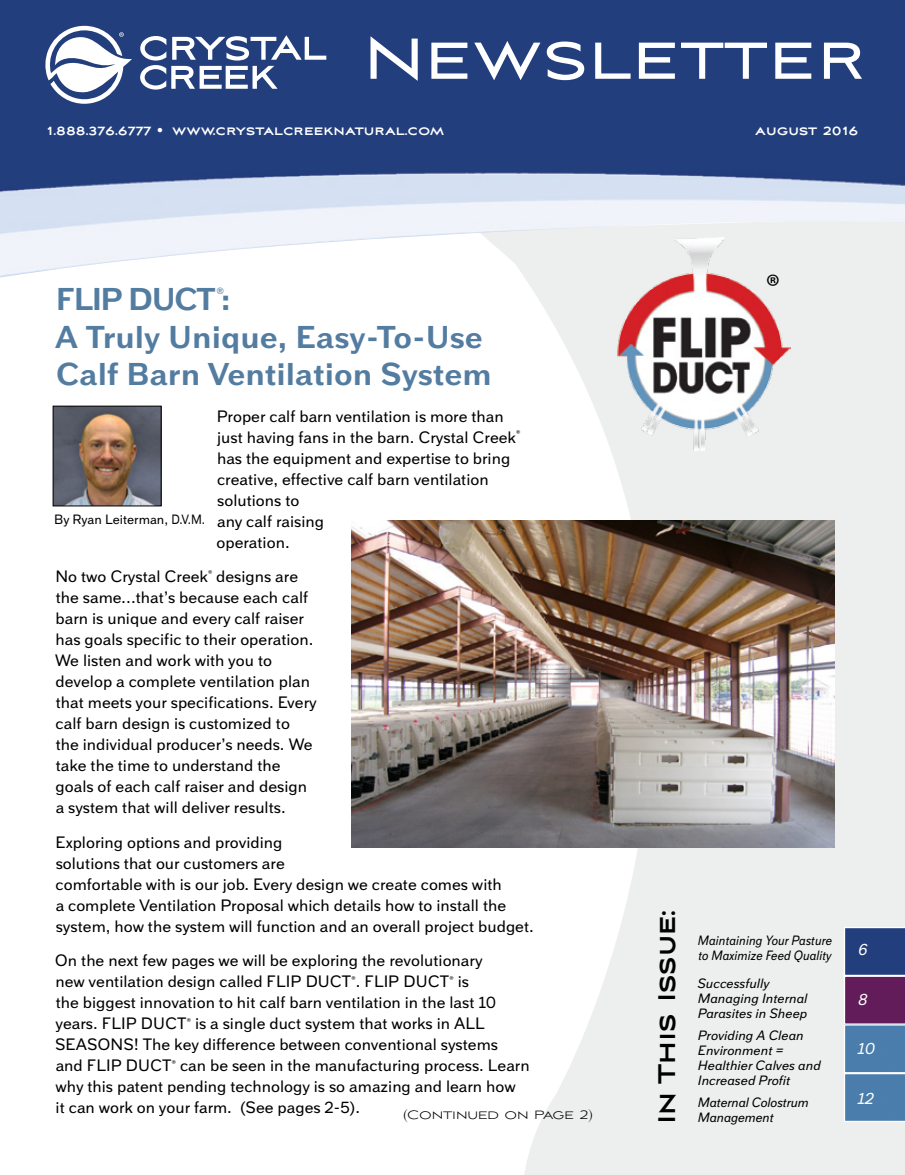
<style>
.page{position:relative;width:905px;height:1175px;background:#fff}
.page>*{position:absolute;margin:0;border:0;box-sizing:border-box;transform-origin:0 0}
.t1{font:72px "Aviano Sans";letter-spacing:.02em;color:#fff}
.t2{font:34.2px "Myriad Pro";color:#000}
.t3{font:700 31.5px/37.5px "Armitage";color:#537ca1}
.t4{font:700 30px "Aviano Sans";color:#000}
.t5{font:16.5px/21px "Armitage";color:#000}
.t6{font:italic 16.2px "Armitage";color:#fff}
.t7{font:700 15px "Aviano Sans";color:#fff}
.t8{font:300 15px "Aviano Sans";letter-spacing:-.005em;color:#000}
.t9{font:italic 13.5px/15px "Armitage";color:#000}
.t10{font:italic 13.5px/15px "Armitage";color:#000;scale:.9 1}
.t11{font:italic 13.5px/15px "Armitage";color:#000;scale:.96 1}
.t12{font:13.5px "Armitage";color:#000}
</style>
<div class="page">
<svg style="left:477px;top:277px;width:427px;height:897px;fill:#edeeee"></svg>
<img style="left:0;top:0;width:904px;height:277px">
<svg style="left:140px;top:35px;width:186px;height:55px"></svg>
<svg style="left:45px;top:26px;width:87px;height:78px"></svg>
<svg style="left:843px;top:926px;width:61px;height:196px;background:#546294"></svg>
<img style="left:614px;top:237px;width:176px;height:214px">
<img style="left:55px;top:408px;width:104px;height:96px">
<div style="left:53px;top:406px;width:108px;height:100px;border:1px solid #000"></div>
<img style="left:351px;top:520px;width:483px;height:327px">
<h1 class="t1" style="left:364px;top:19px;width:504px">Newsletter</h1>
<p class="t7" style="left:47px;top:122px;width:399px">1.888.376.6777 • www.crystalcreeknatural.com</p>
<p class="t7" style="left:755px;top:121px;width:105px">august 2016</p>
<h3 class="t3" style="left:55px;top:280px;width:438px">FLIP DUCT<sup>®</sup>:<br>A Truly Unique, Easy-To-Use<br>Calf Barn Ventilation System</h3>
<p class="t5" style="left:216px;top:405px;width:305px">Proper calf barn ventilation is more than just having fans in the barn. Crystal Creek<sup>® </sup>has the equipment and expertise to bring creative, effective calf barn ventilation solutions to<br>any calf raising<br>operation.</p>
<p class="t5" style="left:55px;top:565px;width:263px">No two Crystal Creek<sup>®</sup> designs are the same…that’s because each calf barn is unique and every calf raiser has goals specific to their operation.<br>We listen and work with you to develop a complete ventilation plan that meets your specifications. Every calf barn design is customized to<br>the individual producer’s needs. We take the time to understand the goals of each calf raiser and design a system that will deliver results.</p>
<p class="t5" style="left:55px;top:831px;width:480px">Exploring options and providing<br>solutions that our customers are<br>comfortable with is our job. Every design we create comes with<br>a complete Ventilation Proposal which details how to install the system, how the system will function and an overall project budget.</p>
<p class="t5" style="left:55px;top:949px;width:476px">On the next few pages we will be exploring the revolutionary<br>new ventilation design called FLIP DUCT<sup>®</sup>. FLIP DUCT<sup>®</sup> is<br>the biggest innovation to hit calf barn ventilation in the last 10 years. FLIP DUCT<sup>®</sup> is a single duct system that works in ALL SEASONS! The key difference between conventional systems<br>and FLIP DUCT<sup>®</sup> can be seen in the manufacturing process. Learn why this patent pending technology is so amazing and learn how<br>it can work on your farm. (See pages 2-5).</p>
<p class="t12" style="left:54px;top:511px;width:152px">By Ryan Leiterman, D.V.M.</p>
<p class="t8" style="left:403px;top:1106px;width:191px">(Continued on Page 2)</p>
<h2 class="t2" style="left:765px;top:265px;width:16px">®</h2>
<h3 class="t4" style="left:648px;top:1124px;width:216px;rotate:-90deg">In This Issue:</h3>
<p class="t10" style="left:697px;top:932px;width:151px">Maintaining Your Pasture to Maximize Feed Quality</p>
<p class="t9" style="left:697px;top:975px;width:111px">Successfully<br>Managing Internal<br>Parasites in Sheep</p>
<p class="t9" style="left:697px;top:1027px;width:124px">Providing A Clean<br>Environment =<br>Healthier Calves and<br>Increased Profit</p>
<p class="t11" style="left:697px;top:1094px;width:117px">Maternal Colostrum<br>Management</p>
<p class="t6" style="left:857px;top:940px;width:11px">6</p>
<p class="t6" style="left:857px;top:989px;width:11px">8</p>
<p class="t6" style="left:856px;top:1039px;width:19px">10</p>
<p class="t6" style="left:856px;top:1088px;width:18px">12</p>
</div>
